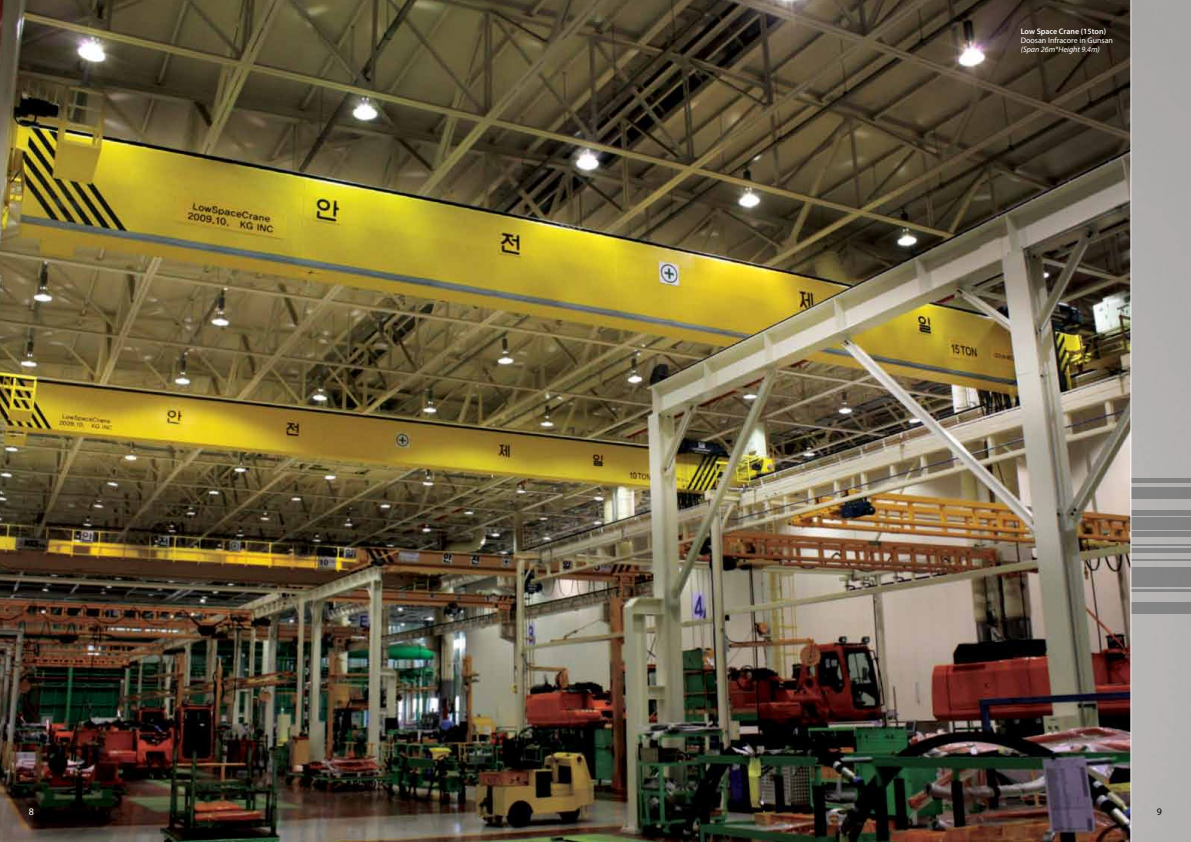
<style>
.page{position:relative;width:1191px;height:842px;background:#fff}
.page>*{position:absolute;margin:0;border:0;box-sizing:border-box;transform-origin:0 0}
.t1{font:10px "Myriad Pro";color:#000}
.t2{font:10px "Myriad Pro";color:#fff}
.t3{font:8px "Myriad Pro";color:#fff}
.t4{font:600 8px "Myriad Pro";color:#fff}
.t5{font:italic 8px "Myriad Pro";color:#fff}
</style>
<div class="page">
<img style="left:1131px;top:0;width:60px;height:842px">
<hr style="left:0;top:479px;width:1191px;height:4px;background:#828282">
<div style="left:0;top:487px;width:1191px;height:11px;background:#828282"></div>
<div style="left:0;top:510px;width:1191px;height:5px;background:#838383"></div>
<div style="left:0;top:517px;width:1191px;height:12px;background:#828283"></div>
<div style="left:0;top:531px;width:1191px;height:5px;background:#828283"></div>
<div style="left:0;top:548px;width:1191px;height:5px;background:#838383"></div>
<hr style="left:0;top:544px;width:1191px;height:1px;background:#b8babc">
<hr style="left:0;top:559px;width:1191px;height:2px;background:#b8babc">
<div style="left:0;top:567px;width:1191px;height:20px;background:#838383"></div>
<hr style="left:0;top:589px;width:1191px;height:3px;background:#b8babc">
<div style="left:0;top:602px;width:1191px;height:11px;background:#838383"></div>
<img style="left:0;top:0;width:1130px;height:842px">
<hr style="left:1130px;top:0;width:1px;height:842px;background:#fff">
<p class="t2" style="left:29px;top:806px;width:7px">8</p>
<p class="t4" style="left:1020px;top:27px;width:87px">Low Space Crane (15ton)</p>
<p class="t3" style="left:1020px;top:36px;width:94px">Doosan Infracore in Gunsan</p>
<p class="t5" style="left:1020px;top:45px;width:80px">(Span 26m*Height 9.4m)</p>
<p class="t1" style="left:1157px;top:806px;width:7px">9</p>
</div>
